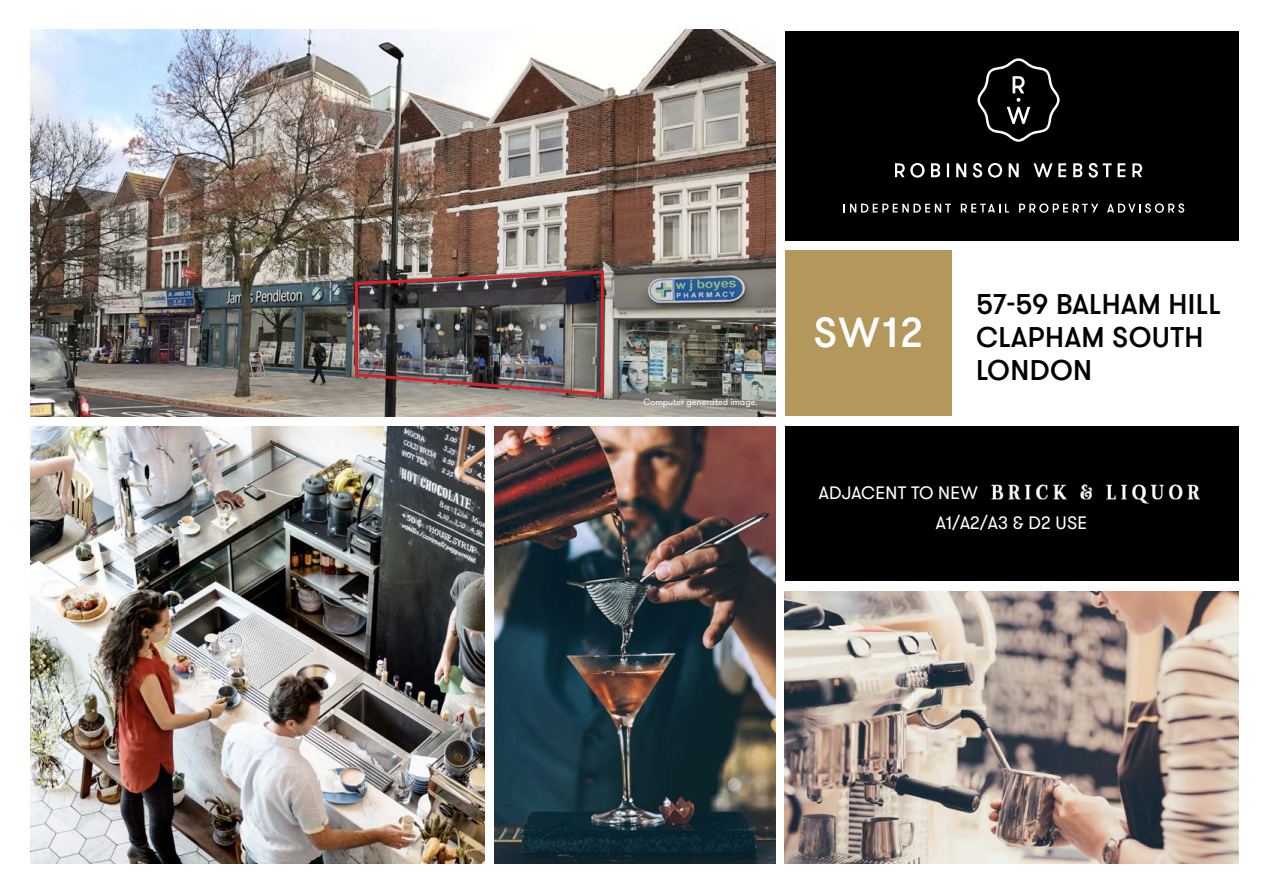
<style>
.page{position:relative;width:1263px;height:893px;background:#fff}
.page>*{position:absolute;margin:0;border:0;box-sizing:border-box;transform-origin:0 0}
.t1{font:500 42px "GT Walsheim";color:#fff}
.t2{font:500 28.5px/33px "GT Walsheim";letter-spacing:.015em;color:#000}
.t3{font:18px/30px "GT Walsheim";letter-spacing:.015em;color:#fff}
.t4{font:9px "GT Walsheim";color:#fff}
</style>
<div class="page">
<img style="left:30px;top:30px;width:745px;height:386px">
<img style="left:785px;top:591px;width:454px;height:272px">
<img style="left:494px;top:427px;width:281px;height:436px">
<div style="left:785px;top:31px;width:453px;height:209px;background:#000"></div>
<div style="left:785px;top:427px;width:453px;height:154px;background:#000"></div>
<div style="left:785px;top:251px;width:166px;height:165px;background:#b4975a"></div>
<svg style="left:1033px;top:163px;width:19px;height:14px"></svg>
<svg style="left:956px;top:163px;width:10px;height:15px"></svg>
<svg style="left:1009px;top:163px;width:10px;height:14px"></svg>
<svg style="left:931px;top:163px;width:9px;height:14px"></svg>
<svg style="left:1073px;top:163px;width:9px;height:14px"></svg>
<svg style="left:895px;top:163px;width:29px;height:15px"></svg>
<svg style="left:1132px;top:163px;width:10px;height:15px"></svg>
<svg style="left:973px;top:163px;width:29px;height:15px"></svg>
<svg style="left:1058px;top:163px;width:8px;height:14px"></svg>
<svg style="left:1088px;top:163px;width:38px;height:15px"></svg>
<svg style="left:947px;top:163px;width:2px;height:14px"></svg>
<svg style="left:1019px;top:203px;width:79px;height:10px"></svg>
<svg style="left:1107px;top:203px;width:77px;height:10px"></svg>
<svg style="left:961px;top:204px;width:48px;height:9px"></svg>
<svg style="left:844px;top:203px;width:107px;height:10px"></svg>
<svg style="left:977px;top:58px;width:83px;height:84px"></svg>
<img style="left:353px;top:269px;width:252px;height:128px">
<img style="left:30px;top:427px;width:454px;height:436px">
<img style="left:991px;top:484px;width:210px;height:20px">
<p class="t4" style="left:643px;top:396px;width:116px">Computer generated image.</p>
<h1 class="t1" style="left:813px;top:305px;width:111px">SW12</h1>
<p class="t2" style="left:976px;top:288px;width:246px">57-59 BALHAM HILL<br>CLAPHAM SOUTH<br>LONDON</p>
<p class="t3" style="left:936px;top:478px;width:153px;text-indent:-117px">ADJACENT TO NEW<br>A1/A2/A3 &amp; D2 USE</p>
</div>
